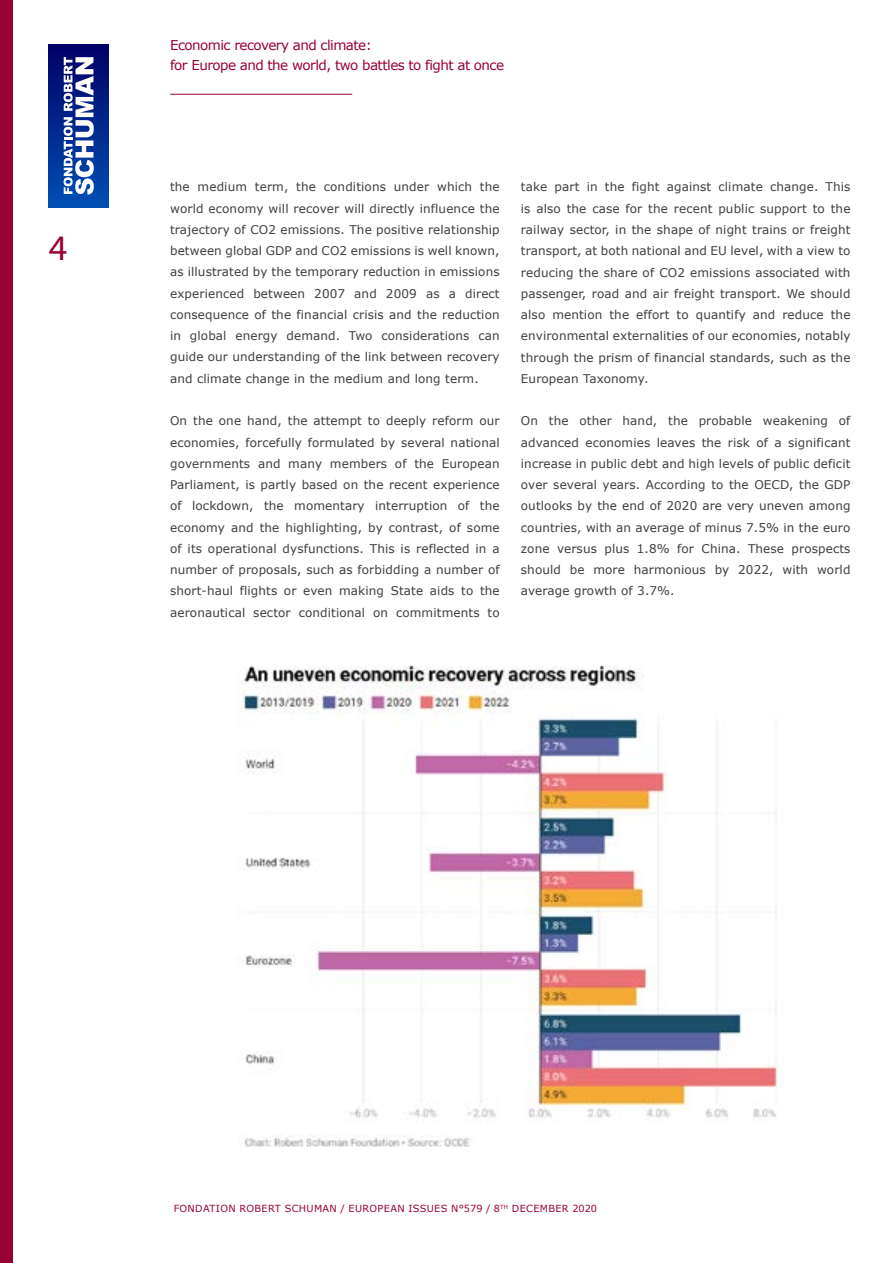
<style>
.page{position:relative;width:893px;height:1263px;background:#fff}
.page>*{position:absolute;margin:0;border:0;box-sizing:border-box;transform-origin:0 0}
.t1{font:36px "Myriad Pro";color:#990134}
.t2{font:13.5px/19.5px "Verdana";letter-spacing:-.04em;color:#990134}
.t3{font:12px/21.3px "Verdana";letter-spacing:.01em;color:#3e3e40;text-align:justify}
.t4{font:9.75px "Verdana";letter-spacing:.035em;color:#990134}
</style>
<div class="page">
<div style="left:0;top:0;width:13px;height:1263px;background:#990134"></div>
<svg style="left:49px;top:44px;width:59px;height:163px;background:#01278c"></svg>
<svg style="left:64px;top:57px;width:30px;height:138px"></svg>
<hr style="left:170px;top:94px;width:182px;height:1px;background:#990134">
<img style="left:236px;top:665px;width:542px;height:482px">
<h1 class="t1" style="left:49px;top:226px;width:20px">4</h1>
<p class="t2" style="left:170px;top:35px;width:336px">Economic recovery and climate:<br>for Europe and the world, two battles to fight at once</p>
<p class="t3" style="left:170px;top:176px;width:331px">the medium term, the conditions under which the world economy will recover will directly influence the trajectory of CO2 emissions. The positive relationship between global GDP and CO2 emissions is well known, as illustrated by the temporary reduction in emissions experienced between 2007 and 2009 as a direct consequence of the financial crisis and the reduction in global energy demand. Two considerations can guide our understanding of the link between recovery and climate change in the medium and long term.</p>
<p class="t3" style="left:170px;top:410px;width:331px">On the one hand, the attempt to deeply reform our economies, forcefully formulated by several national governments and many members of the European Parliament, is partly based on the recent experience of lockdown, the momentary interruption of the economy and the highlighting, by contrast, of some of its operational dysfunctions. This is reflected in a number of proposals, such as forbidding a number of short-haul flights or even making State aids to the aeronautical sector conditional on commitments to</p>
<p class="t3" style="left:521px;top:176px;width:331px">take part in the fight against climate change. This is also the case for the recent public support to the railway sector, in the shape of night trains or freight transport, at both national and EU level, with a view to reducing the share of CO2 emissions associated with passenger, road and air freight transport. We should also mention the effort to quantify and reduce the environmental externalities of our economies, notably through the prism of financial standards, such as the European Taxonomy.</p>
<p class="t3" style="left:521px;top:410px;width:331px">On the other hand, the probable weakening of advanced economies leaves the risk of a significant increase in public debt and high levels of public deficit over several years. According to the OECD, the GDP outlooks by the end of 2020 are very uneven among countries, with an average of minus 7.5% in the euro zone versus plus 1.8% for China. These prospects should be more harmonious by 2022, with world average growth of 3.7%.</p>
<p class="t4" style="left:174px;top:1202px;width:425px">FONDATION ROBERT SCHUMAN / EUROPEAN ISSUES N°579 / 8<sup>TH</sup> DECEMBER 2020</p>
</div>
